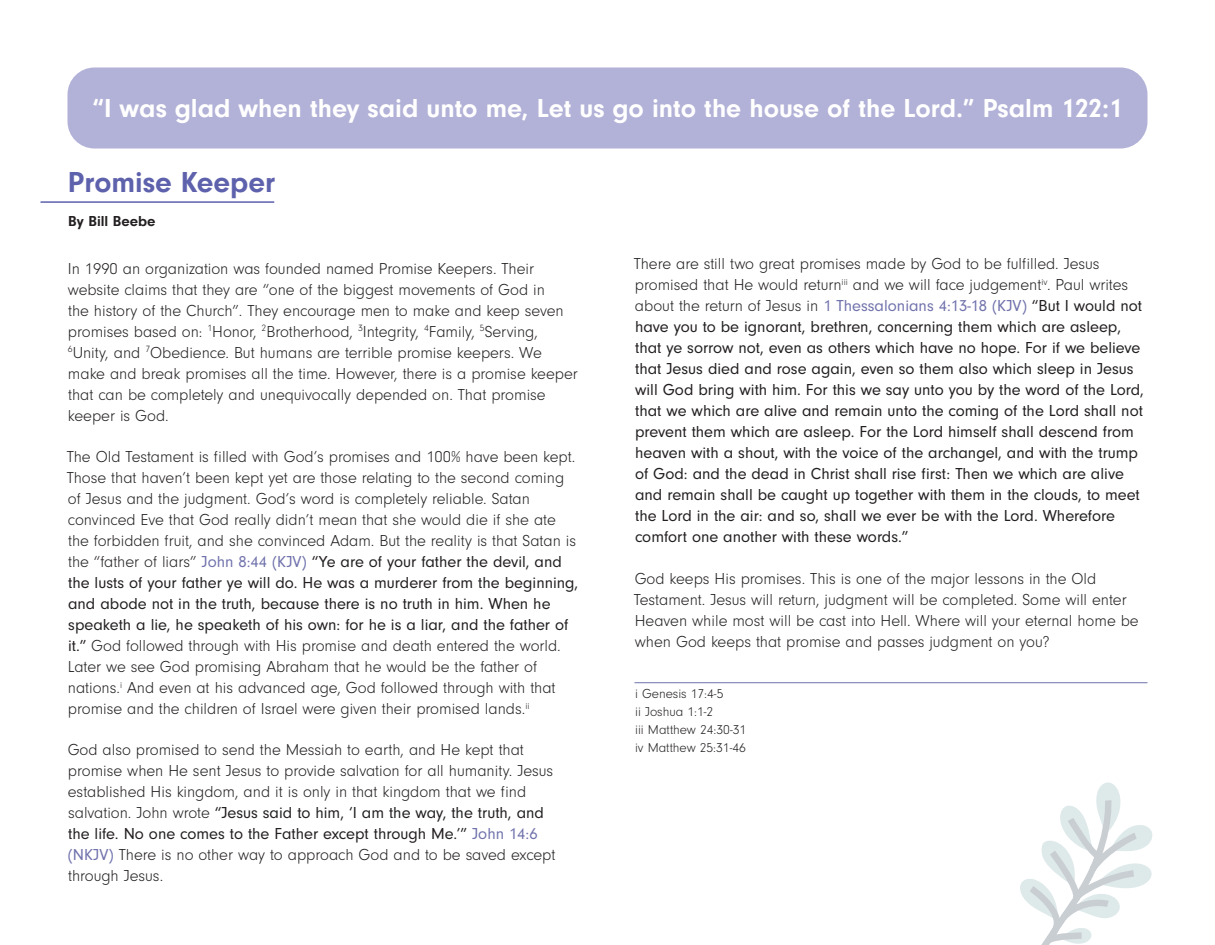
<style>
.page{position:relative;width:1215px;height:945px;background:#fff}
.page>*{position:absolute;margin:0;border:0;box-sizing:border-box;transform-origin:0 0}
.t1{font:700 30px "Neuzeit Gro";color:#5e61ac}
.quote{font:700 27px "Neuzeit Gro";color:#fff}
.t2{font:300 16.5px/21px "Neuzeit Gro";color:#231f20}
.t3{font:16.5px/21px "Neuzeit Gro";color:#231f20}
.Header_2{font:700 15px "Neuzeit Gro";color:#231f20}
.t4{font:300 13.5px "Neuzeit Gro";color:#231f20}
.s1{font-weight:400;color:#7072ac}
.s2{font-weight:400}
.s3{font-weight:300}
.s4{color:#7072ac}
</style>
<div class="page">
<div style="left:68px;top:68px;width:1080px;height:80px;background:#b2b1d7;border-radius:27px"></div>
<hr style="left:40px;top:201px;width:234px;height:2px;background:#5d61ac">
<hr style="left:634px;top:682px;width:514px;height:1px;background:#7072ac">
<svg style="left:1020px;top:782px;width:132px;height:163px"></svg>
<p class="quote" style="left:92px;top:93px;width:1032px">“I was glad when they said unto me, Let us go into the house of the Lord.” Psalm 122:1</p>
<p class="t1" style="left:68px;top:165px;width:209px">Promise Keeper</p>
<p class="Header_2" style="left:68px;top:213px;width:89px">By Bill Beebe</p>
<p class="t2" style="left:68px;top:258px;width:512px">In 1990 an organization was founded named Promise Keepers. Their website claims that they are “one of the biggest movements of God in<br>the history of the Church”. They encourage men to make and keep seven promises based on: <sup>1</sup>Honor, <sup>2</sup>Brotherhood, <sup>3</sup>Integrity, <sup>4</sup>Family, <sup>5</sup>Serving, <sup>6</sup>Unity, and <sup>7</sup>Obedience. But humans are terrible promise keepers. We make and break promises all the time. However, there is a promise keeper that can be completely and unequivocally depended on. That promise keeper is God.</p>
<p class="t2" style="left:67px;top:447px;width:513px">The Old Testament is filled with God’s promises and 100% have been kept.<br>Those that haven’t been kept yet are those relating to the second coming of Jesus and the judgment. God’s word is completely reliable. Satan convinced Eve that God really didn’t mean that she would die if she ate the forbidden fruit, and she convinced Adam. But the reality is that Satan is the “father of liars” <span class="s1">John 8:44 (KJV)</span> <span class="s2">“Ye are of your father the devil, and the lusts of your father ye will do. He was a murderer from the beginning, and abode not in the truth, because there is no truth in him. When he speaketh a lie, he speaketh of his own: for he is a liar, and the father of it.”</span> God followed through with His promise and death entered the world.<br>Later we see God promising Abraham that he would be the father of nations.<sup>i</sup> And even at his advanced age, God followed through with that promise and the children of Israel were given their promised lands.<sup>ii</sup></p>
<p class="t2" style="left:68px;top:740px;width:489px">God also promised to send the Messiah to earth, and He kept that promise when He sent Jesus to provide salvation for all humanity. Jesus established His kingdom, and it is only in that kingdom that we find salvation. John wrote <span class="s2">“Jesus said to him, ‘I am the way, the truth, and the life. No one comes to the Father except through Me.’”</span> <span class="s1">John 14:6 (NKJV)</span> There is no other way to approach God and to be saved except through Jesus.</p>
<p class="t3" style="left:634px;top:254px;width:512px"><span class="s3">There are still two great promises made by God to be fulfilled. Jesus promised that He would return</span><sup>iii</sup> <span class="s3">and we will face judgement</span><sup>iv</sup><span class="s3">. Paul writes about the return of Jesus in</span> <span class="s4">1 Thessalonians 4:13-18 (KJV)</span> “But I would not have you to be ignorant, brethren, concerning them which are asleep, that ye sorrow not, even as others which have no hope. For if we believe that Jesus died and rose again, even so them also which sleep in Jesus will God bring with him. For this we say unto you by the word of the Lord, that we which are alive and remain unto the coming of the Lord shall not prevent them which are asleep. For the Lord himself shall descend from heaven with a shout, with the voice of the archangel, and with the trump of God: and the dead in Christ shall rise first: Then we which are alive and remain shall be caught up together with them in the clouds, to meet the Lord in the air: and so, shall we ever be with the Lord. Wherefore comfort one another with these words.”</p>
<p class="t2" style="left:634px;top:568px;width:506px">God keeps His promises. This is one of the major lessons in the Old Testament. Jesus will return, judgment will be completed. Some will enter Heaven while most will be cast into Hell. Where will your eternal home be when God keeps that promise and passes judgment on you?</p>
<p class="t4" style="left:635px;top:687px;width:90px">i Genesis 17:4-5</p>
<p class="t4" style="left:635px;top:705px;width:80px">ii Joshua 1:1-2</p>
<p class="t4" style="left:635px;top:723px;width:113px">iii Matthew 24:30-31</p>
<p class="t4" style="left:635px;top:741px;width:112px">iv Matthew 25:31-46</p>
</div>
